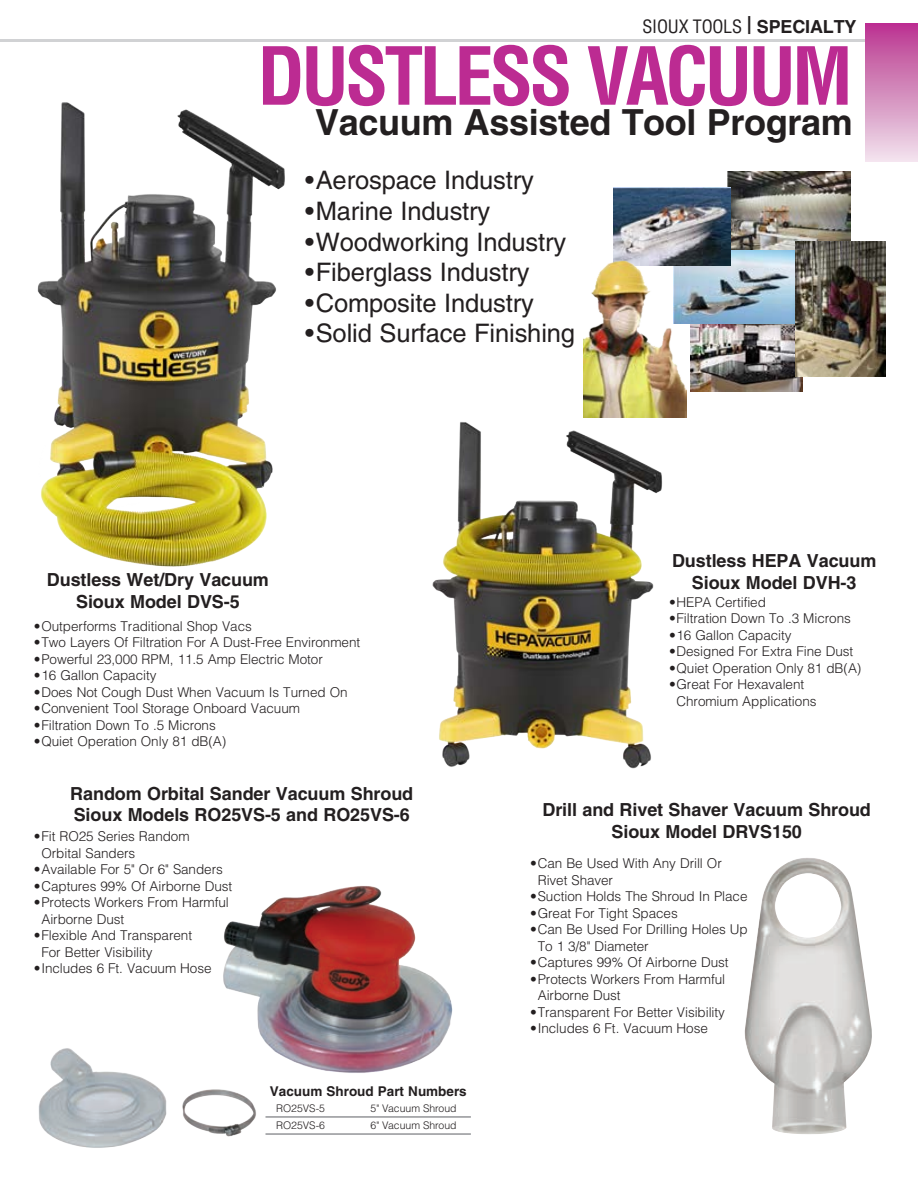
<style>
.page{position:relative;width:918px;height:1188px;background:#fff}
.page>*{position:absolute;margin:0;border:0;box-sizing:border-box;transform-origin:0 0}
.header_section_hel_l{font:700 condensed 78px "Helvetica LT Std";letter-spacing:-.05em;color:#bc2b92}
.section_heading_bold{font:700 36px "Helvetica LT Std";letter-spacing:-.01em;color:#231f20}
.t1{font:25.5px "Helvetica LT Std";letter-spacing:-.005em;color:#231f20}
.model_number_m{font:700 18px/21.6px "Helvetica LT Std";letter-spacing:-.005em;color:#231f20;text-align:center}
.t2{font:condensed 18px "Helvetica LT Std";letter-spacing:-.01em;color:#231f20}
.t3{font:300 13.5px/16.5px "Helvetica LT Std";letter-spacing:-.005em;color:#231f20}
.accessories_part_no{font:700 13.5px "Helvetica LT Std";color:#231f20}
.chart_body_light_und{font:300 10.5px "Helvetica LT Std";color:#231f20}
.s1{font-weight:700;font-stretch:normal}
</style>
<div class="page">
<hr style="left:0;top:39px;width:904px;height:3px;background:#d1d2d4">
<div style="left:866px;top:23px;width:52px;height:139px;background:linear-gradient(to bottom,#b9348f,#f1e4ed)"></div>
<img style="left:37px;top:102px;width:248px;height:465px">
<img style="left:432px;top:417px;width:231px;height:352px">
<img style="left:690px;top:324px;width:113px;height:67px">
<img style="left:728px;top:171px;width:123px;height:79px">
<img style="left:686px;top:250px;width:109px;height:74px">
<img style="left:614px;top:188px;width:117px;height:78px">
<img style="left:795px;top:242px;width:91px;height:135px">
<img style="left:584px;top:259px;width:102px;height:159px">
<img style="left:745px;top:858px;width:127px;height:276px">
<img style="left:38px;top:1048px;width:218px;height:100px">
<img style="left:204px;top:886px;width:249px;height:193px">
<hr style="left:266px;top:1116px;width:205px;height:2px;background:#939598">
<hr style="left:266px;top:1133px;width:205px;height:2px;background:#939598">
<h3 class="t2" style="left:642px;top:16px;width:216px">SIOUX TOOLS <sup>|</sup> <span class="s1">SPECIALTY</span></h3>
<p class="header_section_hel_l" style="left:257px;top:27px;width:597px">DUSTLESS VACUUM</p>
<p class="section_heading_bold" style="left:315px;top:101px;width:539px">Vacuum Assisted Tool Program</p>
<p class="t1" style="left:305px;top:166px;width:230px">•Aerospace Industry</p>
<p class="t1" style="left:305px;top:196px;width:187px">•Marine Industry</p>
<p class="t1" style="left:305px;top:227px;width:263px">•Woodworking Industry</p>
<p class="t1" style="left:305px;top:257px;width:226px">•Fiberglass Industry</p>
<p class="t1" style="left:305px;top:288px;width:230px">•Composite Industry</p>
<p class="t1" style="left:305px;top:319px;width:271px">•Solid Surface Finishing</p>
<p class="model_number_m" style="left:47px;top:569px;width:224px">Dustless Wet/Dry Vacuum<br>Sioux Model DVS-5</p>
<p class="t3" style="left:34px;top:618px;width:220px">•Outperforms Traditional Shop Vacs</p>
<p class="t3" style="left:34px;top:634px;width:328px">•Two Layers Of Filtration For A Dust-Free Environment</p>
<p class="t3" style="left:34px;top:651px;width:290px">•Powerful 23,000 RPM, 11.5 Amp Electric Motor</p>
<p class="t3" style="left:34px;top:667px;width:124px">•16 Gallon Capacity</p>
<p class="t3" style="left:34px;top:684px;width:315px">•Does Not Cough Dust When Vacuum Is Turned On</p>
<p class="t3" style="left:34px;top:700px;width:268px">•Convenient Tool Storage Onboard Vacuum</p>
<p class="t3" style="left:34px;top:717px;width:183px">•Filtration Down To .5 Microns</p>
<p class="t3" style="left:34px;top:733px;width:194px">•Quiet Operation Only 81 dB(A)</p>
<p class="model_number_m" style="left:672px;top:550px;width:206px">Dustless HEPA Vacuum<br>Sioux Model DVH-3</p>
<p class="t3" style="left:669px;top:594px;width:99px">•HEPA Certified</p>
<p class="t3" style="left:669px;top:610px;width:183px">•Filtration Down To .3 Microns</p>
<p class="t3" style="left:669px;top:627px;width:124px">•16 Gallon Capacity</p>
<p class="t3" style="left:669px;top:643px;width:186px">•Designed For Extra Fine Dust</p>
<p class="t3" style="left:669px;top:660px;width:194px">•Quiet Operation Only 81 dB(A)</p>
<p class="t3" style="left:676px;top:676px;width:142px;text-indent:-8px">•Great For Hexavalent<br>Chromium Applications</p>
<p class="model_number_m" style="left:70px;top:782px;width:345px;text-align:left">Random Orbital Sander Vacuum Shroud<br>Sioux Models RO25VS-5 and RO25VS-6</p>
<p class="model_number_m" style="left:543px;top:799px;width:330px">Drill and Rivet Shaver Vacuum Shroud</p>
<p class="t3" style="left:34px;top:828px;width:157px">•Fit RO25 Series Random</p>
<p class="model_number_m" style="left:612px;top:820px;width:192px">Sioux Model DRVS150</p>
<p class="t3" style="left:41px;top:845px;width:95px">Orbital Sanders</p>
<p class="t3" style="left:34px;top:861px;width:190px">•Available For 5" Or 6" Sanders</p>
<p class="t3" style="left:34px;top:878px;width:200px">•Captures 99% Of Airborne Dust</p>
<p class="t3" style="left:41px;top:894px;width:189px;text-indent:-8px">•Protects Workers From Harmful<br>Airborne Dust</p>
<p class="t3" style="left:41px;top:927px;width:152px;text-indent:-8px">•Flexible And Transparent<br>For Better Visibility</p>
<p class="t3" style="left:34px;top:960px;width:179px">•Includes 6 Ft. Vacuum Hose</p>
<p class="t3" style="left:538px;top:855px;width:186px;text-indent:-8px">•Can Be Used With Any Drill Or<br>Rivet Shaver</p>
<p class="t3" style="left:530px;top:888px;width:219px">•Suction Holds The Shroud In Place</p>
<p class="t3" style="left:530px;top:905px;width:149px">•Great For Tight Spaces</p>
<p class="t3" style="left:538px;top:921px;width:212px;text-indent:-8px">•Can Be Used For Drilling Holes Up<br>To 1 3/8" Diameter</p>
<p class="t3" style="left:530px;top:954px;width:200px">•Captures 99% Of Airborne Dust</p>
<p class="t3" style="left:538px;top:971px;width:189px;text-indent:-8px">•Protects Workers From Harmful<br>Airborne Dust</p>
<p class="t3" style="left:530px;top:1004px;width:196px">•Transparent For Better Visibility</p>
<p class="t3" style="left:530px;top:1020px;width:179px">•Includes 6 Ft. Vacuum Hose</p>
<p class="accessories_part_no" style="left:270px;top:1083px;width:198px">Vacuum Shroud Part Numbers</p>
<p class="chart_body_light_und" style="left:276px;top:1101px;width:51px">RO25VS-5</p>
<p class="chart_body_light_und" style="left:370px;top:1101px;width:88px">5" Vacuum Shroud</p>
<p class="chart_body_light_und" style="left:276px;top:1119px;width:51px">RO25VS-6</p>
<p class="chart_body_light_und" style="left:370px;top:1119px;width:88px">6" Vacuum Shroud</p>
</div>
